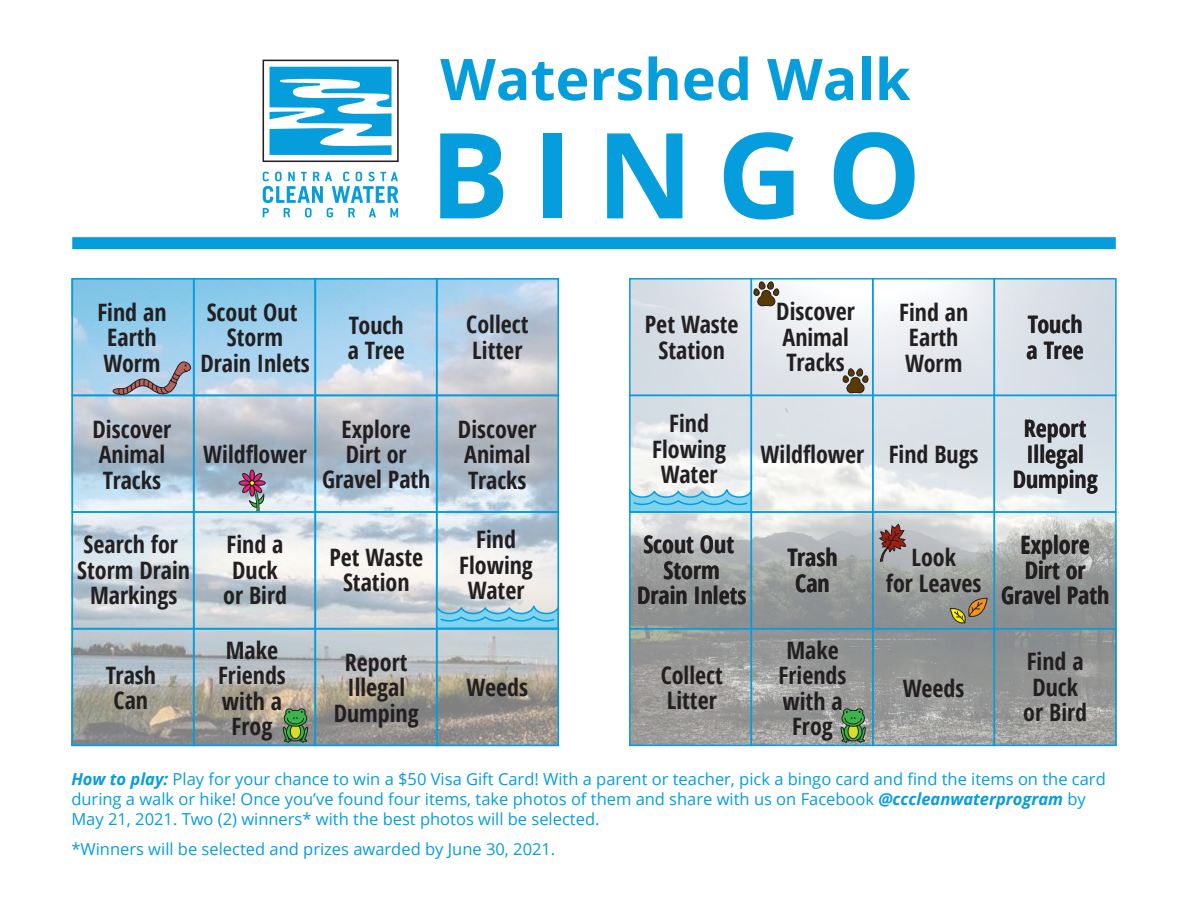
<style>
.page{position:relative;width:1188px;height:918px;background:#fff}
.page>*{position:absolute;margin:0;border:0;box-sizing:border-box;transform-origin:0 0}
.t1{font:700 118.95px "Open Sans";letter-spacing:.2em;color:#069ddc}
.t2{font:700 57.45px "Open Sans";color:#069ddc}
.t3{font:700 condensed 24px/25.5px "Open Sans";color:#231f20;text-align:center}
.t4{font:16.5px/19.8px "Open Sans";color:#069ddc}
.s1{font-weight:700;font-style:italic}
</style>
<div class="page">
<img style="left:631px;top:280px;width:484px;height:464px">
<div style="left:629px;top:628px;width:123px;height:118px;border:1px solid #069ddc"></div>
<div style="left:751px;top:628px;width:123px;height:118px;border:1px solid #069ddc"></div>
<div style="left:872px;top:628px;width:123px;height:118px;border:1px solid #069ddc"></div>
<div style="left:994px;top:628px;width:123px;height:118px;border:1px solid #069ddc"></div>
<div style="left:629px;top:278px;width:123px;height:118px;border:1px solid #069ddc"></div>
<div style="left:751px;top:278px;width:123px;height:118px;border:1px solid #069ddc"></div>
<div style="left:872px;top:278px;width:123px;height:118px;border:1px solid #069ddc"></div>
<div style="left:994px;top:278px;width:123px;height:118px;border:1px solid #069ddc"></div>
<div style="left:629px;top:395px;width:123px;height:118px;border:1px solid #069ddc"></div>
<div style="left:751px;top:395px;width:123px;height:118px;border:1px solid #069ddc"></div>
<div style="left:872px;top:395px;width:123px;height:118px;border:1px solid #069ddc"></div>
<div style="left:994px;top:395px;width:123px;height:118px;border:1px solid #069ddc"></div>
<div style="left:629px;top:511px;width:123px;height:118px;border:1px solid #069ddc"></div>
<div style="left:751px;top:511px;width:123px;height:118px;border:1px solid #069ddc"></div>
<div style="left:872px;top:511px;width:123px;height:118px;border:1px solid #069ddc"></div>
<div style="left:994px;top:511px;width:123px;height:118px;border:1px solid #069ddc"></div>
<img style="left:74px;top:281px;width:482px;height:462px">
<div style="left:71px;top:628px;width:124px;height:118px;border:2px solid #069ddc"></div>
<div style="left:193px;top:628px;width:123px;height:118px;border:2px solid #069ddc"></div>
<div style="left:314px;top:628px;width:124px;height:118px;border:2px solid #069ddc"></div>
<div style="left:436px;top:628px;width:123px;height:118px;border:2px solid #069ddc"></div>
<div style="left:71px;top:278px;width:124px;height:118px;border:2px solid #069ddc"></div>
<div style="left:193px;top:278px;width:123px;height:118px;border:2px solid #069ddc"></div>
<div style="left:314px;top:278px;width:124px;height:118px;border:2px solid #069ddc"></div>
<div style="left:436px;top:278px;width:123px;height:118px;border:2px solid #069ddc"></div>
<div style="left:71px;top:395px;width:124px;height:118px;border:2px solid #069ddc"></div>
<div style="left:193px;top:395px;width:123px;height:118px;border:2px solid #069ddc"></div>
<div style="left:314px;top:395px;width:124px;height:118px;border:2px solid #069ddc"></div>
<div style="left:436px;top:395px;width:123px;height:118px;border:2px solid #069ddc"></div>
<div style="left:71px;top:511px;width:124px;height:119px;border:2px solid #069ddc"></div>
<div style="left:193px;top:511px;width:123px;height:119px;border:2px solid #069ddc"></div>
<div style="left:314px;top:511px;width:124px;height:119px;border:2px solid #069ddc"></div>
<div style="left:436px;top:511px;width:123px;height:119px;border:2px solid #069ddc"></div>
<svg style="left:435px;top:596px;width:125px;height:34px;background:#8dcae1"></svg>
<svg style="left:879px;top:513px;width:27px;height:49px"></svg>
<svg style="left:950px;top:597px;width:38px;height:29px"></svg>
<svg style="left:282px;top:708px;width:27px;height:35px"></svg>
<svg style="left:629px;top:479px;width:124px;height:34px"></svg>
<svg style="left:840px;top:708px;width:27px;height:35px"></svg>
<div style="left:72px;top:237px;width:1044px;height:12px;background:#069ddc"></div>
<div style="left:263px;top:60px;width:136px;height:102px;background:#fff;border:2px solid #231f20"></div>
<svg style="left:270px;top:67px;width:122px;height:88px"></svg>
<svg style="left:263px;top:172px;width:136px;height:45px"></svg>
<svg style="left:109px;top:362px;width:87px;height:33px;background:#9eafc2"></svg>
<div style="left:250px;top:470px;width:5px;height:11px;border:1px solid #231f20;border-radius:50%"></div>
<div style="left:239px;top:480px;width:11px;height:6px;border:1px solid #231f20;border-radius:50%"></div>
<div style="left:254px;top:480px;width:12px;height:6px;border:1px solid #231f20;border-radius:50%"></div>
<svg style="left:241px;top:472px;width:24px;height:42px"></svg>
<svg style="left:843px;top:368px;width:26px;height:26px"></svg>
<svg style="left:753px;top:278px;width:27px;height:45px"></svg>
<h2 class="t2" style="left:440px;top:39px;width:472px">Watershed Walk</h2>
<h1 class="t1" style="left:430px;top:91px;width:493px">BINGO</h1>
<p class="t3" style="left:98px;top:299px;width:70px;text-align:left">Find an<br>Earth<br>Worm</p>
<p class="t3" style="left:200px;top:299px;width:111px">Scout Out<br>Storm<br>Drain Inlets</p>
<p class="t3" style="left:348px;top:312px;width:59px;text-align:left">Touch a Tree</p>
<p class="t3" style="left:466px;top:311px;width:64px;text-align:left">Collect<br>Litter</p>
<p class="t3" style="left:322px;top:415px;width:110px">Explore<br>Dirt or<br>Gravel Path</p>
<p class="t3" style="left:93px;top:416px;width:80px;text-align:left">Discover<br>Animal<br>Tracks</p>
<p class="t3" style="left:458px;top:416px;width:80px;text-align:left">Discover<br>Animal<br>Tracks</p>
<p class="t3" style="left:203px;top:441px;width:105px">Wildflower</p>
<p class="t3" style="left:77px;top:531px;width:114px">Search for<br>Storm Drain<br>Markings</p>
<p class="t3" style="left:106px;top:662px;width:52px">Trash<br>Can</p>
<p class="t3" style="left:223px;top:531px;width:65px">Find a<br>Duck or Bird</p>
<p class="t3" style="left:218px;top:637px;width:69px">Make<br>Friends with a<br>Frog</p>
<p class="t3" style="left:329px;top:544px;width:95px">Pet Waste<br>Station</p>
<p class="t3" style="left:334px;top:649px;width:87px">Report<br>Illegal<br>Dumping</p>
<p class="t3" style="left:459px;top:526px;width:75px">Find<br>Flowing<br>Water</p>
<p class="t3" style="left:467px;top:674px;width:63px">Weeds</p>
<p class="t3" style="left:645px;top:311px;width:95px">Pet Waste<br>Station</p>
<p class="t3" style="left:652px;top:410px;width:75px">Find<br>Flowing<br>Water</p>
<p class="t3" style="left:776px;top:298px;width:80px;text-align:left">Discover<br>Animal<br>Tracks</p>
<p class="t3" style="left:761px;top:441px;width:105px">Wildflower</p>
<p class="t3" style="left:637px;top:531px;width:111px">Scout Out<br>Storm<br>Drain Inlets</p>
<p class="t3" style="left:787px;top:544px;width:52px">Trash<br>Can</p>
<p class="t3" style="left:661px;top:662px;width:64px;text-align:left">Collect<br>Litter</p>
<p class="t3" style="left:779px;top:637px;width:69px">Make<br>Friends with a<br>Frog</p>
<p class="t3" style="left:899px;top:299px;width:70px;text-align:left">Find an<br>Earth<br>Worm</p>
<p class="t3" style="left:889px;top:441px;width:91px">Find Bugs</p>
<p class="t3" style="left:886px;top:544px;width:97px">Look<br>for Leaves</p>
<p class="t3" style="left:903px;top:675px;width:63px">Weeds</p>
<p class="t3" style="left:1027px;top:311px;width:59px;text-align:left">Touch a Tree</p>
<p class="t3" style="left:1013px;top:415px;width:87px">Report<br>Illegal<br>Dumping</p>
<p class="t3" style="left:1001px;top:531px;width:110px">Explore<br>Dirt or<br>Gravel Path</p>
<p class="t3" style="left:1023px;top:648px;width:65px">Find a<br>Duck or Bird</p>
<p class="t4" style="left:71px;top:769px;width:1036px"><span class="s1">How to play:</span> Play for your chance to win a $50 Visa Gift Card! With a parent or teacher, pick a bingo card and find the items on the card during a walk or hike! Once you’ve found four items, take photos of them and share with us on Facebook <span class="s1">@cccleanwaterprogram</span> by<br>May 21, 2021. Two (2) winners* with the best photos will be selected.</p>
<p class="t4" style="left:71px;top:838px;width:486px">*Winners will be selected and prizes awarded by June 30, 2021.</p>
</div>
